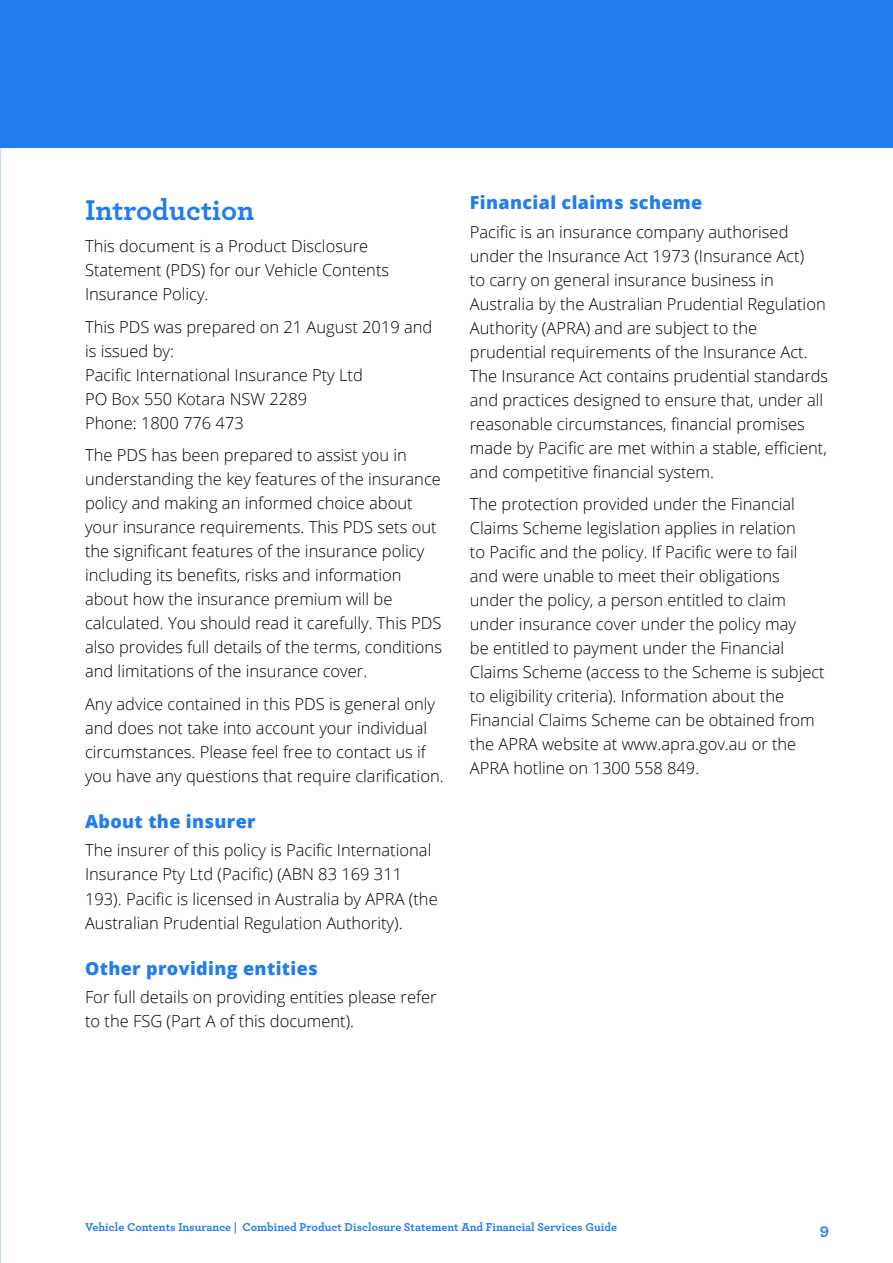
<style>
.page{position:relative;width:893px;height:1263px;background:#fff}
.page>*{position:absolute;margin:0;border:0;box-sizing:border-box;transform-origin:0 0}
.t1{font:700 30px "Archer Pro";color:#217ded}
.t2{font:800 18px "Open Sans";letter-spacing:.02em;color:#217ded}
.t3{font:300 16.5px/24px "Open Sans";color:#000}
.t4{font:700 16.5px "Archer Pro";color:#217ded}
.t5{font:700 12px "Archer Pro";color:#217ded}
</style>
<div class="page">
<div style="left:0;top:0;width:893px;height:147px;background:#217ded"></div>
<h1 class="t1" style="left:85px;top:186px;width:171px">Introduction</h1>
<p class="t3" style="left:85px;top:234px;width:306px">This document is a Product Disclosure<br>Statement (PDS) for our Vehicle Contents<br>Insurance Policy.</p>
<p class="t3" style="left:85px;top:314px;width:349px">This PDS was prepared on 21 August 2019 and is issued by:<br>Pacific International Insurance Pty Ltd<br>PO Box 550 Kotara NSW 2289<br>Phone: 1800 776 473</p>
<p class="t3" style="left:85px;top:443px;width:358px">The PDS has been prepared to assist you in understanding the key features of the insurance policy and making an informed choice about your insurance requirements. This PDS sets out the significant features of the insurance policy including its benefits, risks and information about how the insurance premium will be calculated. You should read it carefully. This PDS also provides full details of the terms, conditions and limitations of the insurance cover.</p>
<p class="t3" style="left:85px;top:691px;width:360px">Any advice contained in this PDS is general only and does not take into account your individual circumstances. Please feel free to contact us if you have any questions that require clarification.</p>
<p class="t2" style="left:85px;top:808px;width:172px">About the insurer</p>
<p class="t3" style="left:85px;top:838px;width:354px">The insurer of this policy is Pacific International Insurance Pty Ltd (Pacific) (ABN 83 169 311<br>193). Pacific is licensed in Australia by APRA (the Australian Prudential Regulation Authority).</p>
<p class="t2" style="left:85px;top:955px;width:234px">Other providing entities</p>
<p class="t3" style="left:85px;top:985px;width:353px">For full details on providing entities please refer to the FSG (Part A of this document).</p>
<p class="t2" style="left:470px;top:189px;width:234px">Financial claims scheme</p>
<p class="t3" style="left:470px;top:219px;width:360px">Pacific is an insurance company authorised under the Insurance Act 1973 (Insurance Act)<br>to carry on general insurance business in Australia by the Australian Prudential Regulation Authority (APRA) and are subject to the prudential requirements of the Insurance Act.<br>The Insurance Act contains prudential standards and practices designed to ensure that, under all reasonable circumstances, financial promises made by Pacific are met within a stable, efficient, and competitive financial system.</p>
<p class="t3" style="left:470px;top:492px;width:356px">The protection provided under the Financial Claims Scheme legislation applies in relation<br>to Pacific and the policy. If Pacific were to fail and were unable to meet their obligations under the policy, a person entitled to claim under insurance cover under the policy may<br>be entitled to payment under the Financial Claims Scheme (access to the Scheme is subject to eligibility criteria). Information about the Financial Claims Scheme can be obtained from the APRA website at www.apra.gov.au or the APRA hotline on 1300 558 849.</p>
<p class="t5" style="left:85px;top:1218px;width:534px">Vehicle Contents Insurance | Combined Product Disclosure Statement And Financial Services Guide</p>
<p class="t4" style="left:820px;top:1216px;width:11px">9</p>
</div>
